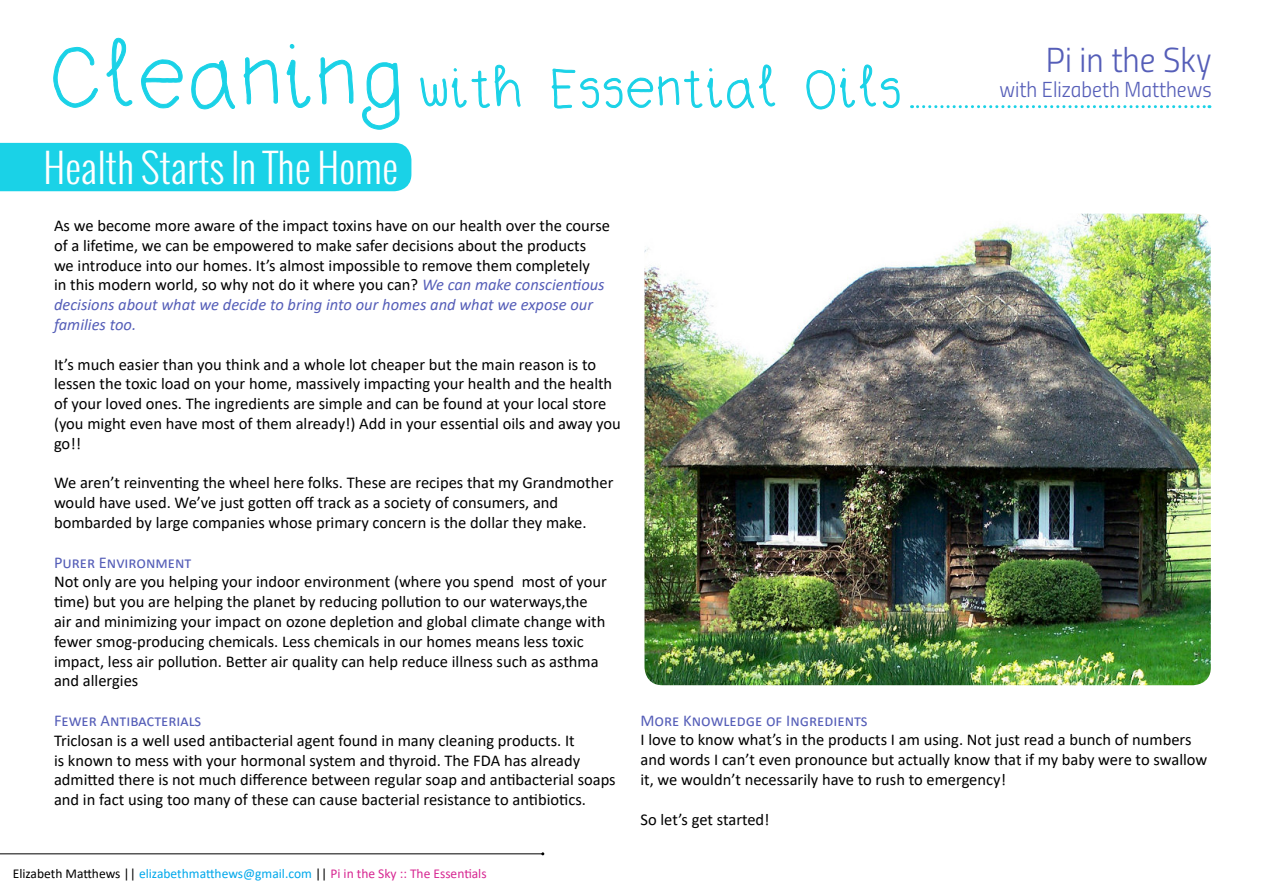
<style>
.page{position:relative;width:1263px;height:893px;background:#fff}
.page>*{position:absolute;margin:0;border:0;box-sizing:border-box;transform-origin:0 0}
.t1{font:58.5px "Delffo";color:#1ad2e7}
.t2{font:300 39.6px "Oswald";color:#fff}
.t3{font:34.8px "Titillium Light Upright";color:#555eb8}
.t4{font:21.75px "Titillium Light Upright";color:#555eb8}
.t5{font:16.5px/19.8px "Calibri";color:#000}
.t6{font:16.5px "Calibri";color:#555eb8}
.t7{font:13.5px "Calibri";color:#00a8eb}
.s1{font-size:96px}
.s2{font-style:italic;color:#555eb8}
.s3{color:#000}
.s4{color:#d72892}
</style>
<div class="page">
<div style="left:0;top:143px;width:411px;height:48px;background:#1ad2e7"></div>
<img style="left:644px;top:214px;width:567px;height:471px">
<hr style="left:0;top:853px;width:543px;height:1px;background:#000">
<svg style="left:420px;top:64px;width:101px;height:44px"></svg>
<svg style="left:551px;top:64px;width:224px;height:45px"></svg>
<svg style="left:806px;top:64px;width:94px;height:46px"></svg>
<svg style="left:53px;top:47px;width:45px;height:61px"></svg>
<svg style="left:106px;top:38px;width:27px;height:69px"></svg>
<svg style="left:141px;top:59px;width:42px;height:50px"></svg>
<svg style="left:191px;top:60px;width:44px;height:50px"></svg>
<svg style="left:243px;top:57px;width:35px;height:48px"></svg>
<svg style="left:286px;top:44px;width:25px;height:64px"></svg>
<svg style="left:319px;top:57px;width:35px;height:48px"></svg>
<svg style="left:362px;top:62px;width:38px;height:68px"></svg>
<svg style="left:911px;top:105px;width:299px;height:3px"></svg>
<h1 class="t1" style="left:49px;top:58px;width:855px"><span class="s1">Cleaning</span> with Essential Oils</h1>
<h2 class="t2" style="left:43px;top:141px;width:357px">Health Starts In The Home</h2>
<h3 class="t3" style="left:1046px;top:35px;width:167px">Pi in the Sky</h3>
<h3 class="t4" style="left:999px;top:74px;width:214px">with Elizabeth Matthews</h3>
<p class="t5" style="left:54px;top:215px;width:557px">As we become more aware of the impact toxins have on our health over the course of a lifetime, we can be empowered to make safer decisions about the products we introduce into our homes. It’s almost impossible to remove them completely<br>in this modern world, so why not do it where you can? <span class="s2">We can make conscientious decisions about what we decide to bring into our homes and what we expose our families too.</span></p>
<p class="t5" style="left:54px;top:354px;width:568px">It’s much easier than you think and a whole lot cheaper but the main reason is to lessen the toxic load on your home, massively impacting your health and the health of your loved ones. The ingredients are simple and can be found at your local store (you might even have most of them already!) Add in your essential oils and away you go!!</p>
<p class="t5" style="left:54px;top:472px;width:561px">We aren’t reinventing the wheel here folks. These are recipes that my Grandmother would have used. We’ve just gotten off track as a society of consumers, and bombarded by large companies whose primary concern is the dollar they make.</p>
<p class="t6" style="left:54px;top:551px;width:139px">Purer Environment</p>
<p class="t5" style="left:54px;top:571px;width:554px">Not only are you helping your indoor environment (where you spend most of your time) but you are helping the planet by reducing pollution to our waterways,the air and minimizing your impact on ozone depletion and global climate change with fewer smog-producing chemicals. Less chemicals in our homes means less toxic impact, less air pollution. Better air quality can help reduce illness such as asthma and allergies</p>
<p class="t6" style="left:54px;top:709px;width:149px">Fewer Antibacterials</p>
<p class="t5" style="left:54px;top:730px;width:563px">Triclosan is a well used antibacterial agent found in many cleaning products. It<br>is known to mess with your hormonal system and thyroid. The FDA has already admitted there is not much difference between regular soap and antibacterial soaps and in fact using too many of these can cause bacterial resistance to antibiotics.</p>
<p class="t7" style="left:13px;top:864px;width:475px"><span class="s3">Elizabeth Matthews ||</span> elizabethmatthews@gmail.com <span class="s3">||</span> <span class="s4">Pi in the Sky :: The Essentials</span></p>
<p class="t6" style="left:640px;top:709px;width:229px">More Knowledge of Ingredients</p>
<p class="t5" style="left:640px;top:730px;width:568px">I love to know what’s in the products I am using. Not just read a bunch of numbers and words I can’t even pronounce but actually know that if my baby were to swallow it, we wouldn’t necessarily have to rush to emergency!</p>
<p class="t5" style="left:640px;top:809px;width:131px">So let’s get started!</p>
</div>
